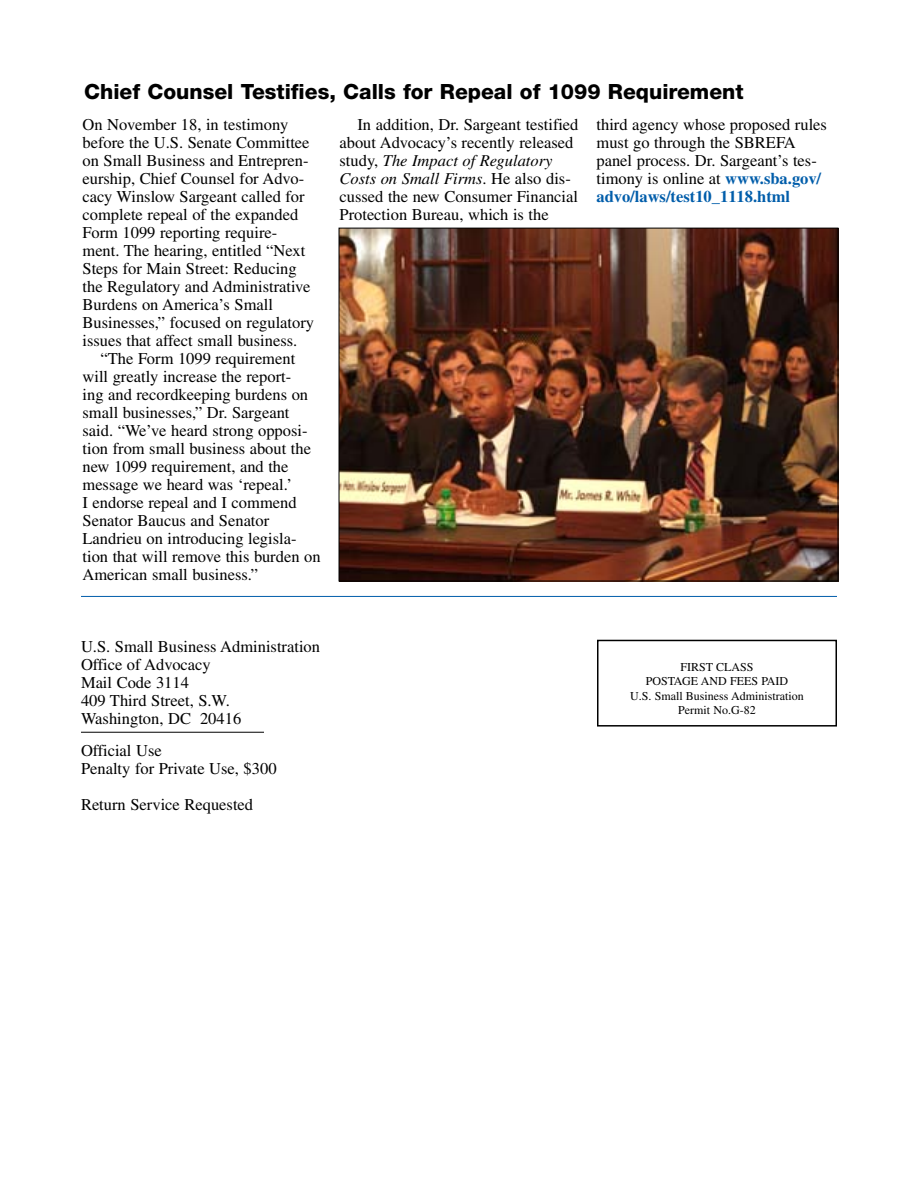
<style>
.page{position:relative;width:918px;height:1188px;background:#fff}
.page>*{position:absolute;margin:0;border:0;box-sizing:border-box;transform-origin:0 0}
._6{font:800 21px "Helvetica Neue";color:#000}
._7{font:16.5px/18px "Times";color:#000}
._7FIRST{font:16.5px/18px "Times";color:#000}
.t1{font:12px/14.4px "Times";color:#000;text-align:center}
.s1{font-style:italic}
.s2{font-weight:700;color:#005daa}
</style>
<div class="page">
<div style="left:597px;top:640px;width:240px;height:87px;border:2px solid #000"></div>
<hr style="left:81px;top:732px;width:183px;height:1px;background:#000">
<hr style="left:81px;top:596px;width:756px;height:1px;background:#005daa">
<img style="left:341px;top:230px;width:495px;height:349px">
<p class="_6" style="left:84px;top:79px;width:661px">Chief Counsel Testifies, Calls for Repeal of 1099 Requirement</p>
<p class="_7FIRST" style="left:82px;top:115px;width:233px">On November 18, in testimony before the U.S. Senate Committee on Small Business and Entrepren&shy;eurship, Chief Counsel for Advo&shy;cacy Winslow Sargeant called for complete repeal of the expanded<br>Form 1099 reporting require&shy;ment. The hearing, entitled “Next<br>Steps for Main Street: Reducing the Regulatory and Administrative<br>Burdens on America’s Small<br>Businesses,” focused on regulatory issues that affect small business.</p>
<p class="_7" style="left:82px;top:349px;width:240px;text-indent:18px">“The Form 1099 requirement will greatly increase the report-<br>ing and recordkeeping burdens on small businesses,” Dr. Sargeant said. “We’ve heard strong opposi&shy;tion from small business about the new 1099 requirement, and the message we heard was ‘repeal.’<br>I endorse repeal and I commend<br>Senator Baucus and Senator<br>Landrieu on introducing legisla&shy;tion that will remove this burden on<br>American small business.”</p>
<p class="_7" style="left:340px;top:115px;width:241px;text-indent:18px">In addition, Dr. Sargeant testified about Advocacy’s recently released study, <span class="s1">The Impact of Regulatory Costs on Small Firms</span>. He also dis&shy;cussed the new Consumer Financial Protection Bureau, which is the</p>
<p class="_7" style="left:597px;top:115px;width:232px">third agency whose proposed rules must go through the SBREFA panel process. Dr. Sargeant’s tes&shy;timony is online at <span class="s2">www.sba.gov/ advo/laws/test10_1118.html</span></p>
<p class="_7FIRST" style="left:81px;top:637px;width:241px">U.S. Small Business Administration<br>Office of Advocacy<br>Mail Code 3114<br>409 Third Street, S.W.<br>Washington, DC 20416</p>
<p class="_7FIRST" style="left:81px;top:742px;width:197px">Official Use<br>Penalty for Private Use, $300</p>
<p class="_7FIRST" style="left:81px;top:796px;width:174px">Return Service Requested</p>
<p class="t1" style="left:630px;top:660px;width:175px">FIRST CLASS<br>POSTAGE AND FEES PAID<br>U.S. Small Business Administration<br>Permit No.G-82</p>
</div>
